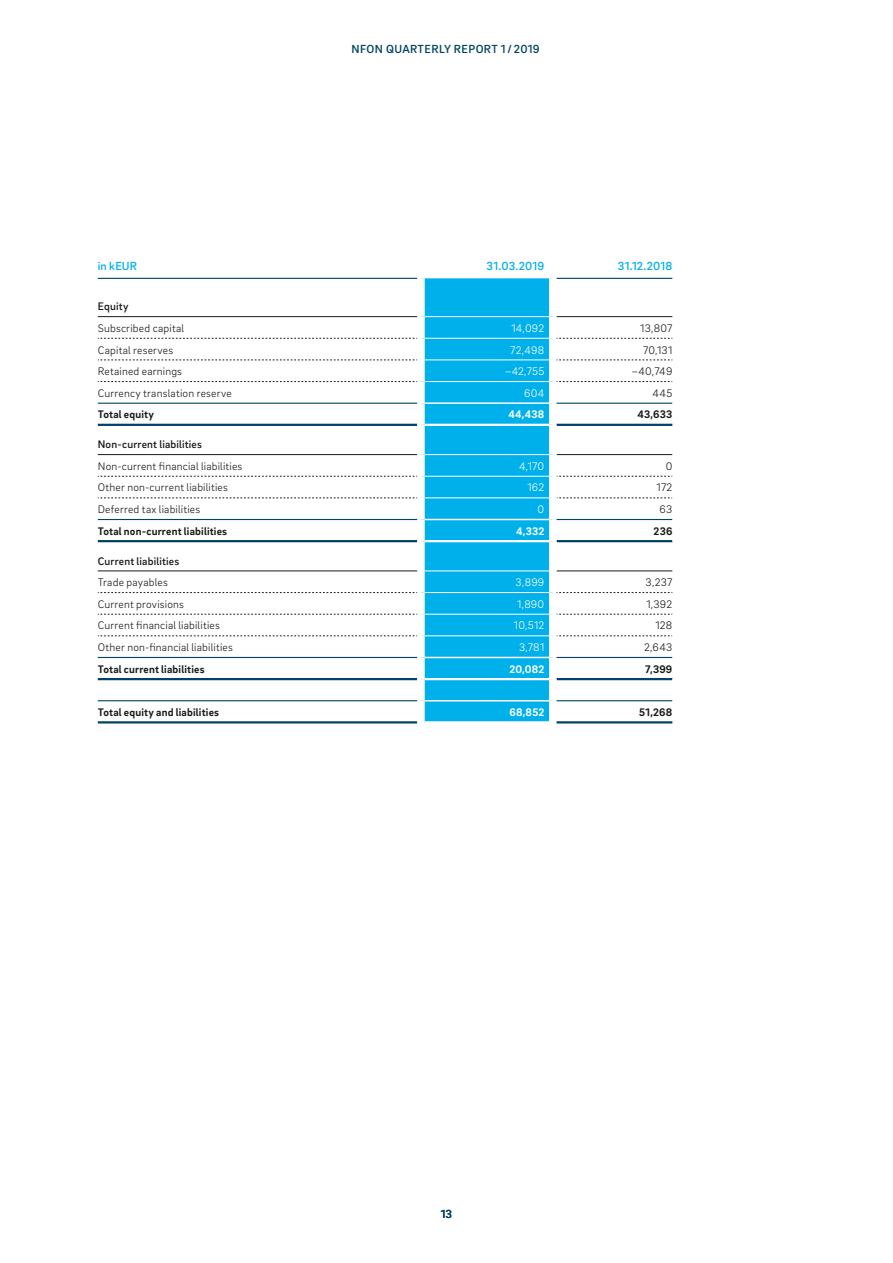
<style>
.page{position:relative;width:893px;height:1263px;background:#fff}
.page>*{position:absolute;margin:0;border:0;box-sizing:border-box;transform-origin:0 0}
.t1{font:500 12px "Brix Sans";letter-spacing:.035em;color:#004462}
.t2{font:500 12px "Brix Sans";letter-spacing:.015em;color:#00b0eb}
.t3{font:300 11.25px "Brix Sans";letter-spacing:.015em;color:#1a1a18}
.t4{font:700 11.25px "Brix Sans";letter-spacing:.015em;color:#1a1a18}
.t5{font:300 11.25px "Brix Sans";letter-spacing:.02em;color:#fff}
.t6{font:500 11.25px "Brix Sans";letter-spacing:.015em;color:#1a1a18}
.t7{font:700 11.25px "Brix Sans";letter-spacing:.015em;color:#fff}
</style>
<div class="page">
<div style="left:425px;top:278px;width:124px;height:443px;background:#00b0eb"></div>
<hr style="left:557px;top:454px;width:115px;height:1px;background:#1a1a18">
<svg style="left:557px;top:476px;width:115px;height:1px"></svg>
<hr style="left:425px;top:454px;width:124px;height:1px;background:#fff">
<hr style="left:425px;top:476px;width:124px;height:1px;background:#fff">
<hr style="left:98px;top:454px;width:319px;height:1px;background:#1a1a18">
<svg style="left:98px;top:476px;width:319px;height:1px"></svg>
<svg style="left:98px;top:338px;width:319px;height:1px"></svg>
<svg style="left:98px;top:360px;width:319px;height:1px"></svg>
<svg style="left:98px;top:381px;width:319px;height:1px"></svg>
<svg style="left:98px;top:498px;width:319px;height:1px"></svg>
<svg style="left:98px;top:592px;width:319px;height:1px"></svg>
<svg style="left:98px;top:614px;width:319px;height:1px"></svg>
<svg style="left:98px;top:636px;width:319px;height:1px"></svg>
<hr style="left:425px;top:540px;width:124px;height:2px;background:#fff">
<hr style="left:425px;top:338px;width:124px;height:1px;background:#fff">
<hr style="left:425px;top:360px;width:124px;height:1px;background:#fff">
<hr style="left:425px;top:381px;width:124px;height:1px;background:#fff">
<hr style="left:425px;top:498px;width:124px;height:1px;background:#fff">
<hr style="left:425px;top:592px;width:124px;height:1px;background:#fff">
<hr style="left:425px;top:614px;width:124px;height:1px;background:#fff">
<hr style="left:425px;top:636px;width:124px;height:1px;background:#fff">
<svg style="left:557px;top:338px;width:115px;height:1px"></svg>
<svg style="left:557px;top:360px;width:115px;height:1px"></svg>
<svg style="left:557px;top:381px;width:115px;height:1px"></svg>
<svg style="left:557px;top:498px;width:115px;height:1px"></svg>
<svg style="left:557px;top:592px;width:115px;height:1px"></svg>
<svg style="left:557px;top:614px;width:115px;height:1px"></svg>
<svg style="left:557px;top:636px;width:115px;height:1px"></svg>
<hr style="left:98px;top:278px;width:319px;height:1px;background:#004462">
<hr style="left:98px;top:316px;width:319px;height:1px;background:#1a1a18">
<hr style="left:98px;top:570px;width:319px;height:1px;background:#1a1a18">
<hr style="left:98px;top:540px;width:319px;height:2px;background:#004462">
<hr style="left:557px;top:278px;width:115px;height:1px;background:#004462">
<hr style="left:557px;top:316px;width:115px;height:1px;background:#1a1a18">
<hr style="left:557px;top:570px;width:115px;height:1px;background:#1a1a18">
<hr style="left:557px;top:540px;width:115px;height:2px;background:#004462">
<hr style="left:98px;top:403px;width:319px;height:1px;background:#004462">
<hr style="left:98px;top:519px;width:319px;height:1px;background:#004462">
<hr style="left:98px;top:657px;width:319px;height:1px;background:#004462">
<hr style="left:98px;top:424px;width:319px;height:2px;background:#004462">
<hr style="left:98px;top:678px;width:319px;height:2px;background:#004462">
<hr style="left:425px;top:402px;width:124px;height:2px;background:#fff">
<hr style="left:425px;top:519px;width:124px;height:1px;background:#fff">
<hr style="left:425px;top:657px;width:124px;height:1px;background:#fff">
<hr style="left:425px;top:424px;width:124px;height:2px;background:#fff">
<hr style="left:425px;top:678px;width:124px;height:2px;background:#fff">
<hr style="left:557px;top:403px;width:115px;height:1px;background:#004462">
<hr style="left:557px;top:519px;width:115px;height:1px;background:#004462">
<hr style="left:557px;top:657px;width:115px;height:1px;background:#004462">
<hr style="left:557px;top:424px;width:115px;height:2px;background:#004462">
<hr style="left:557px;top:678px;width:115px;height:2px;background:#004462">
<hr style="left:98px;top:700px;width:319px;height:1px;background:#004462">
<hr style="left:98px;top:721px;width:319px;height:2px;background:#004462">
<hr style="left:425px;top:700px;width:124px;height:1px;background:#fff">
<hr style="left:425px;top:316px;width:124px;height:1px;background:#fff">
<hr style="left:425px;top:570px;width:124px;height:1px;background:#fff">
<hr style="left:557px;top:700px;width:115px;height:1px;background:#004462">
<hr style="left:557px;top:721px;width:115px;height:2px;background:#004462">
<p class="t1" style="left:351px;top:41px;width:190px">NFON QUARTERLY REPORT 1/ 2019</p>
<p class="t2" style="left:98px;top:258px;width:41px">in kEUR</p>
<p class="t2" style="left:487px;top:258px;width:59px">31.03.2019</p>
<p class="t2" style="left:618px;top:258px;width:56px">31.12.2018</p>
<p class="t6" style="left:98px;top:299px;width:32px">Equity</p>
<p class="t3" style="left:98px;top:321px;width:88px">Subscribed capital</p>
<p class="t5" style="left:511px;top:321px;width:34px">14,092</p>
<p class="t3" style="left:640px;top:321px;width:34px">13,807</p>
<p class="t3" style="left:98px;top:343px;width:77px">Capital reserves</p>
<p class="t5" style="left:510px;top:343px;width:36px">72,498</p>
<p class="t3" style="left:643px;top:343px;width:31px">70,131</p>
<p class="t3" style="left:98px;top:364px;width:86px">Retained earnings</p>
<p class="t5" style="left:505px;top:364px;width:41px">−42,755</p>
<p class="t3" style="left:632px;top:364px;width:42px">−40,749</p>
<p class="t3" style="left:98px;top:386px;width:135px">Currency translation reserve</p>
<p class="t5" style="left:524px;top:386px;width:22px">604</p>
<p class="t3" style="left:653px;top:386px;width:21px">445</p>
<p class="t4" style="left:98px;top:407px;width:58px">Total equity</p>
<p class="t7" style="left:508px;top:407px;width:37px">44,438</p>
<p class="t4" style="left:637px;top:407px;width:36px">43,633</p>
<p class="t6" style="left:98px;top:437px;width:106px">Non-current liabilities</p>
<p class="t3" style="left:98px;top:459px;width:146px">Non-current financial liabilities</p>
<p class="t5" style="left:519px;top:459px;width:27px">4,170</p>
<p class="t3" style="left:666px;top:459px;width:8px">0</p>
<p class="t3" style="left:98px;top:480px;width:132px">Other non-current liabilities</p>
<p class="t5" style="left:527px;top:480px;width:18px">162</p>
<p class="t3" style="left:656px;top:480px;width:17px">172</p>
<p class="t3" style="left:98px;top:502px;width:104px">Deferred tax liabilities</p>
<p class="t5" style="left:538px;top:502px;width:8px">0</p>
<p class="t3" style="left:660px;top:502px;width:14px">63</p>
<p class="t4" style="left:98px;top:524px;width:131px">Total non-current liabilities</p>
<p class="t7" style="left:516px;top:524px;width:30px">4,332</p>
<p class="t4" style="left:654px;top:524px;width:20px">236</p>
<p class="t6" style="left:98px;top:553px;width:83px">Current liabilities</p>
<p class="t3" style="left:98px;top:575px;width:72px">Trade payables</p>
<p class="t5" style="left:516px;top:575px;width:30px">3,899</p>
<p class="t3" style="left:646px;top:575px;width:28px">3,237</p>
<p class="t3" style="left:98px;top:597px;width:88px">Current provisions</p>
<p class="t5" style="left:517px;top:597px;width:29px">1,890</p>
<p class="t3" style="left:646px;top:597px;width:28px">1,392</p>
<p class="t3" style="left:98px;top:618px;width:124px">Current financial liabilities</p>
<p class="t5" style="left:514px;top:618px;width:32px">10,512</p>
<p class="t3" style="left:656px;top:618px;width:18px">128</p>
<p class="t3" style="left:98px;top:640px;width:137px">Other non-financial liabilities</p>
<p class="t5" style="left:519px;top:640px;width:27px">3,781</p>
<p class="t3" style="left:644px;top:640px;width:30px">2,643</p>
<p class="t4" style="left:98px;top:661px;width:108px">Total current liabilities</p>
<p class="t7" style="left:509px;top:661px;width:36px">20,082</p>
<p class="t4" style="left:645px;top:661px;width:29px">7,399</p>
<p class="t4" style="left:98px;top:705px;width:123px">Total equity and liabilities</p>
<p class="t7" style="left:509px;top:705px;width:36px">68,852</p>
<p class="t4" style="left:639px;top:705px;width:35px">51,268</p>
<p class="t1" style="left:441px;top:1206px;width:13px">13</p>
</div>
